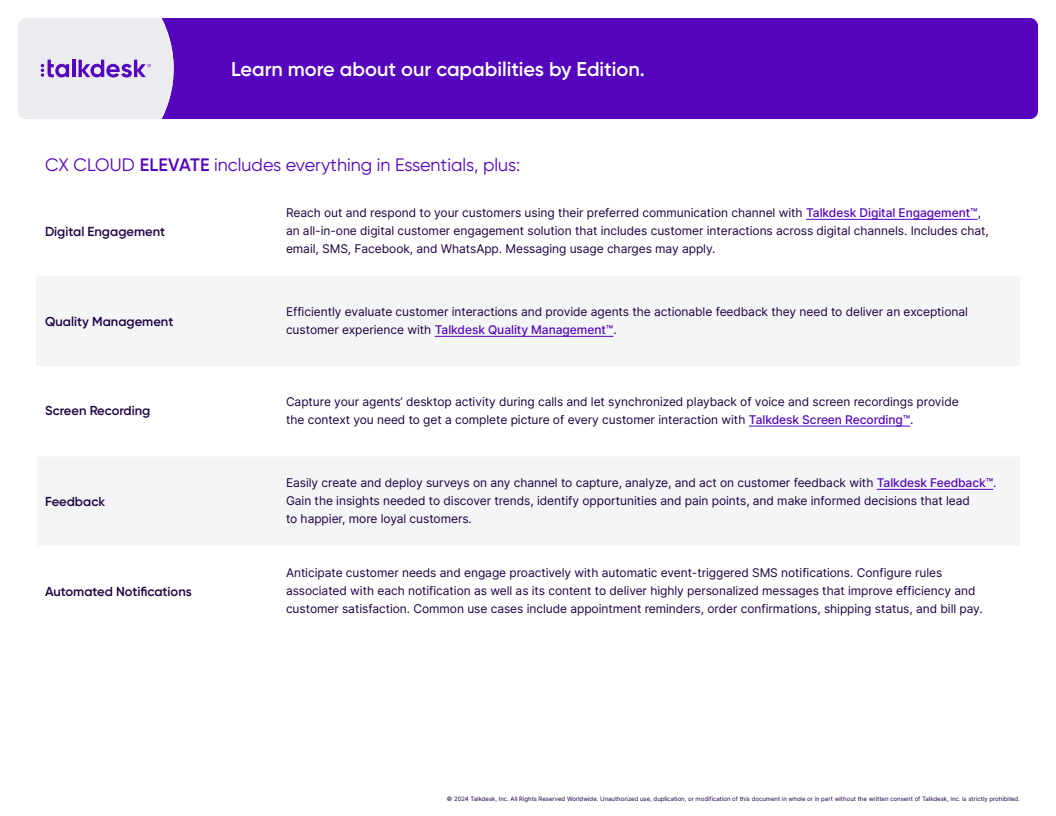
<style>
.page{position:relative;width:1056px;height:816px;background:#fff}
.page>*{position:absolute;margin:0;border:0;box-sizing:border-box;transform-origin:0 0}
.t1{font:600 20px "Gilroy";color:#fff}
.t2{font:18px "Gilroy";color:#5405bd}
.t3{font:600 13px "Gilroy";color:#1e0044}
.t4{font:12px/18px "Inter";letter-spacing:-.005em;color:#1e0044}
.t5{font:6px "Inter";color:#1e0044}
.s1{font-weight:600}
.s2{font-weight:500;color:#5405bd}
</style>
<div class="page">
<div style="left:174px;top:18px;width:864px;height:101px;background:#5405bd"></div>
<svg style="left:18px;top:18px;width:156px;height:101px;background:#dfd9ec"></svg>
<div style="left:36px;top:276px;width:984px;height:90px;background:#f4f5f7"></div>
<div style="left:37px;top:457px;width:982px;height:88px;background:#f4f5f7"></div>
<hr style="left:806px;top:219px;width:172px;height:1px;background:#5405bd">
<hr style="left:435px;top:336px;width:178px;height:1px;background:#5405bd">
<hr style="left:749px;top:426px;width:161px;height:1px;background:#5405bd">
<hr style="left:877px;top:489px;width:116px;height:1px;background:#5405bd">
<p class="t1" style="left:231px;top:57px;width:415px">Learn more about our capabilities by Edition.</p>
<p class="t2" style="left:45px;top:153px;width:477px">CX CLOUD <span class="s1">ELEVATE</span> includes everything in Essentials, plus:</p>
<p class="t3" style="left:45px;top:223px;width:122px">Digital Engagement</p>
<p class="t4" style="left:286px;top:204px;width:704px">Reach out and respond to your customers using their preferred communication channel with <span class="s2">Talkdesk Digital Engagement™</span>, an all-in-one digital customer engagement solution that includes customer interactions across digital channels. Includes chat, email, SMS, Facebook, and WhatsApp. Messaging usage charges may apply.</p>
<p class="t3" style="left:45px;top:313px;width:130px">Quality Management</p>
<p class="t4" style="left:286px;top:303px;width:684px">Efficiently evaluate customer interactions and provide agents the actionable feedback they need to deliver an exceptional customer experience with <span class="s2">Talkdesk Quality Management™</span>.</p>
<p class="t3" style="left:45px;top:403px;width:107px">Screen Recording</p>
<p class="t3" style="left:45px;top:493px;width:62px">Feedback</p>
<p class="t3" style="left:45px;top:583px;width:148px">Automated Notifications</p>
<p class="t4" style="left:286px;top:392px;width:674px">Capture your agents’ desktop activity during calls and let synchronized playback of voice and screen recordings provide</p>
<p class="t4" style="left:286px;top:410px;width:629px">the context you need to get a complete picture of every customer interaction with <span class="s2">Talkdesk Screen Recording™</span>.</p>
<p class="t4" style="left:286px;top:474px;width:712px">Easily create and deploy surveys on any channel to capture, analyze, and act on customer feedback with <span class="s2">Talkdesk Feedback™</span>.<br>Gain the insights needed to discover trends, identify opportunities and pain points, and make informed decisions that lead</p>
<p class="t4" style="left:286px;top:510px;width:187px">to happier, more loyal customers.</p>
<p class="t4" style="left:286px;top:564px;width:698px">Anticipate customer needs and engage proactively with automatic event-triggered SMS notifications. Configure rules associated with each notification as well as its content to deliver highly personalized messages that improve efficiency and customer satisfaction. Common use cases include appointment reminders, order confirmations, shipping status, and bill pay.</p>
<p class="t5" style="left:447px;top:794px;width:575px">© 2024 Talkdesk, Inc. All Rights Reserved Worldwide. Unauthorized use, duplication, or modification of this document in whole or in part without the written consent of Talkdesk, Inc. is strictly prohibited.</p>
</div>
